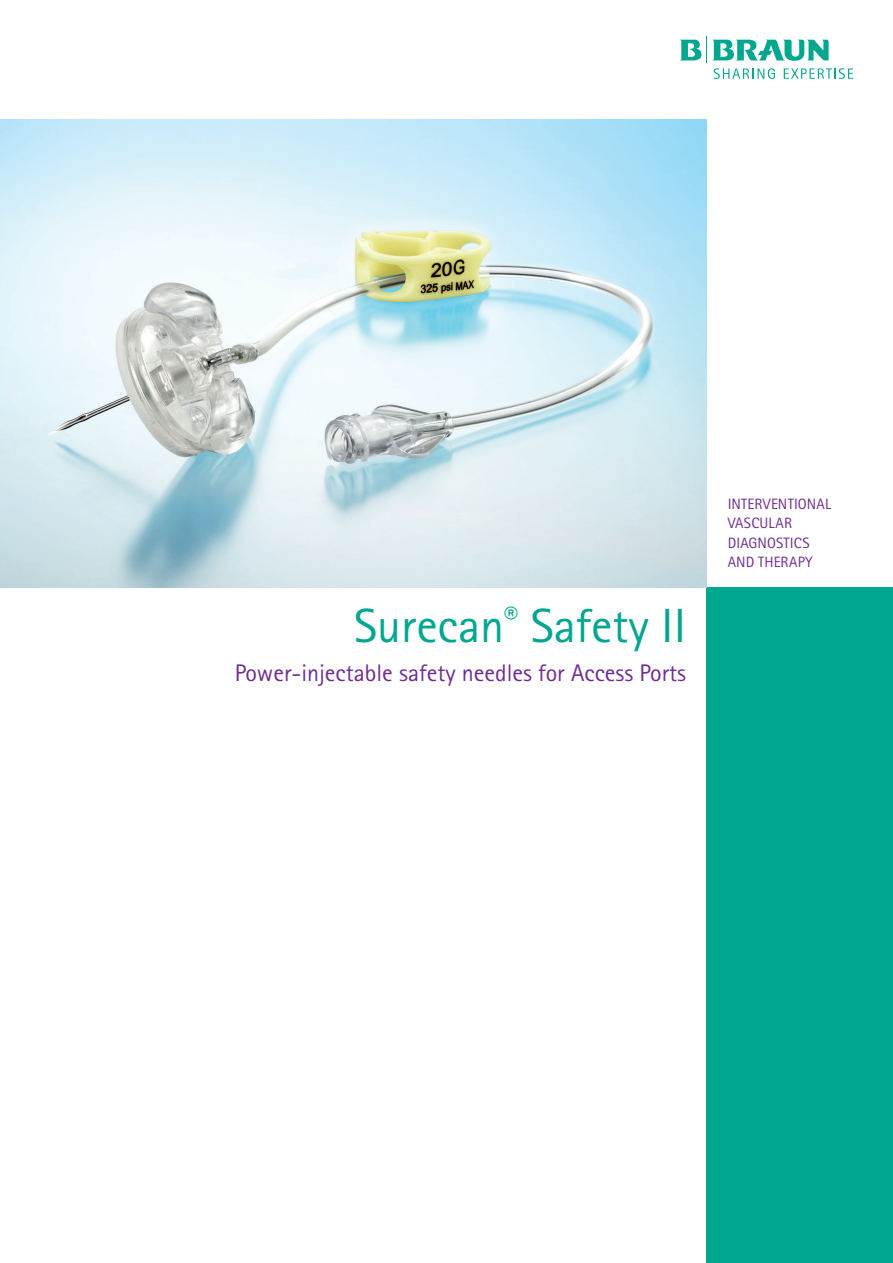
<style>
.page{position:relative;width:893px;height:1263px;background:#fff}
.page>*{position:absolute;margin:0;border:0;box-sizing:border-box;transform-origin:0 0}
.t1{font:48px "Rotis Sans Serif Pro";color:#00a78e}
.t2{font:24px "Rotis Sans Serif Pro";color:#702b91}
.t3{font:15px/19.5px "Rotis Sans Serif Pro";letter-spacing:.015em;color:#702b91}
</style>
<div class="page">
<svg style="left:680px;top:37px;width:173px;height:42px"></svg>
<div style="left:707px;top:588px;width:186px;height:675px;background:#00a78e"></div>
<img style="left:0;top:119px;width:707px;height:469px">
<h1 class="t1" style="left:354px;top:597px;width:334px">Surecan<sup>®</sup> Safety II</h1>
<h2 class="t2" style="left:235px;top:658px;width:453px">Power-injectable safety needles for Access Ports</h2>
<p class="t3" style="left:728px;top:494px;width:105px">INTERVENTIONAL<br>VASCULAR<br>DIAGNOSTICS<br>AND THERAPY</p>
</div>
